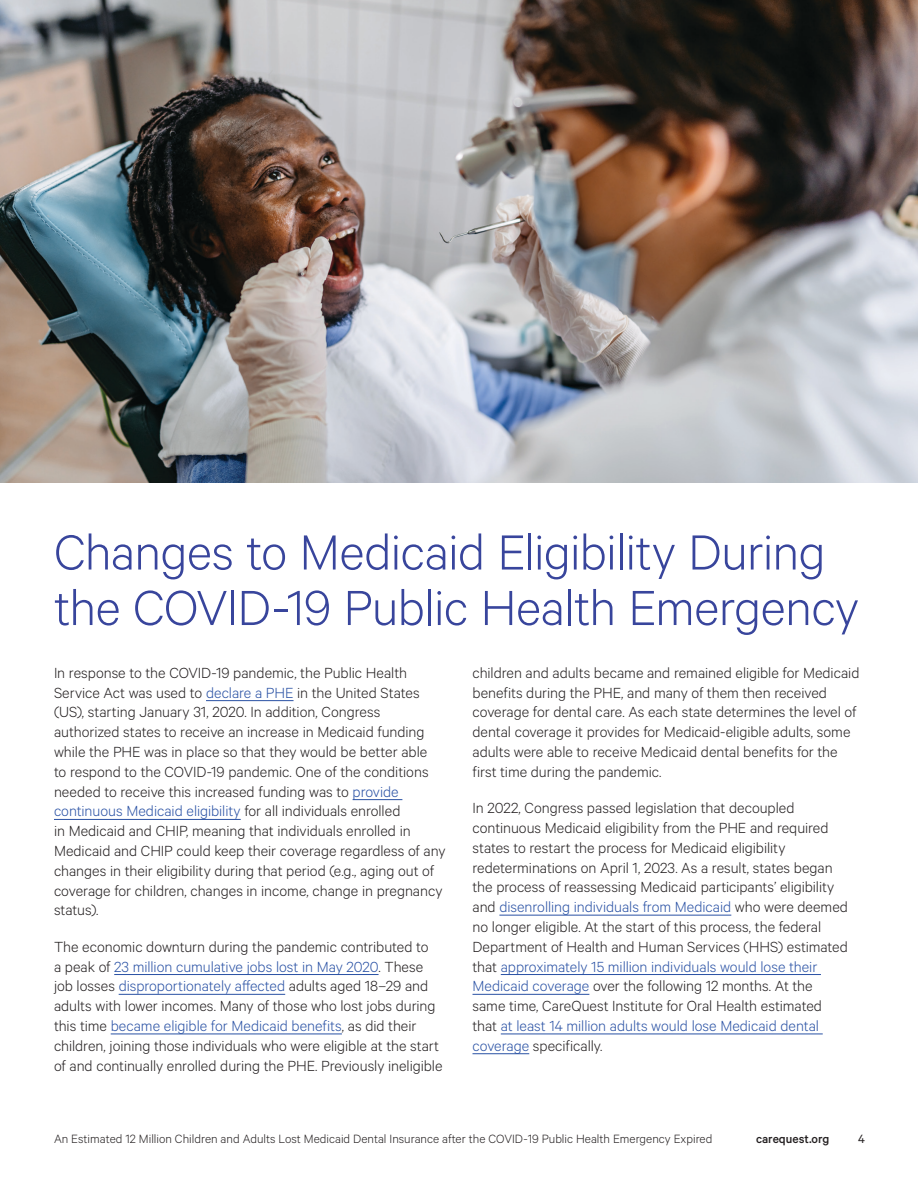
<style>
.page{position:relative;width:918px;height:1188px;background:#fff}
.page>*{position:absolute;margin:0;border:0;box-sizing:border-box;transform-origin:0 0}
.t1{font:300 55.5px/55.5px "Calibre";letter-spacing:-.015em;color:#38459c}
.t2{font:300 16.5px/19.8px "Calibre";color:#231f20}
.t3{font:300 13.5px "Calibre";color:#231f20}
.t4{font:500 13.5px "Calibre";color:#231f20}
.t5{font:13.5px "Calibre";color:#231f20}
.s1{color:#2951a4}
</style>
<div class="page">
<img style="left:0;top:0;width:918px;height:483px">
<hr style="left:206px;top:700px;width:88px;height:1px;background:#2951a4">
<hr style="left:353px;top:799px;width:49px;height:1px;background:#2951a4">
<hr style="left:54px;top:819px;width:187px;height:1px;background:#2951a4">
<hr style="left:114px;top:974px;width:265px;height:1px;background:#2951a4">
<hr style="left:119px;top:994px;width:166px;height:1px;background:#2951a4">
<hr style="left:111px;top:1034px;width:231px;height:1px;background:#2951a4">
<hr style="left:499px;top:915px;width:232px;height:1px;background:#2951a4">
<hr style="left:501px;top:974px;width:320px;height:1px;background:#2951a4">
<hr style="left:472px;top:994px;width:117px;height:1px;background:#2951a4">
<hr style="left:501px;top:1034px;width:322px;height:1px;background:#2951a4">
<hr style="left:472px;top:1053px;width:57px;height:1px;background:#2951a4">
<h1 class="t1" style="left:54px;top:522px;width:806px">Changes to Medicaid Eligibility During the COVID-19 Public Health Emergency</h1>
<p class="t2" style="left:54px;top:662px;width:393px">In response to the COVID-19 pandemic, the Public Health Service Act was used to <span class="s1">declare a PHE</span> in the United States (US), starting January 31, 2020. In addition, Congress authorized states to receive an increase in Medicaid funding while the PHE was in place so that they would be better able<br>to respond to the COVID-19 pandemic. One of the conditions needed to receive this increased funding was to <span class="s1">provide continuous Medicaid eligibility</span> for all individuals enrolled<br>in Medicaid and CHIP, meaning that individuals enrolled in Medicaid and CHIP could keep their coverage regardless of any changes in their eligibility during that period (e.g., aging out of coverage for children, changes in income, change in pregnancy status).</p>
<p class="t2" style="left:54px;top:936px;width:390px">The economic downturn during the pandemic contributed to<br>a peak of <span class="s1">23 million cumulative jobs lost in May 2020</span>. These job losses <span class="s1">disproportionately affected</span> adults aged 18–29 and adults with lower incomes. Many of those who lost jobs during this time <span class="s1">became eligible for Medicaid benefits</span>, as did their children, joining those individuals who were eligible at the start of and continually enrolled during the PHE. Previously ineligible</p>
<p class="t2" style="left:472px;top:662px;width:389px">children and adults became and remained eligible for Medicaid benefits during the PHE, and many of them then received coverage for dental care. As each state determines the level of dental coverage it provides for Medicaid-eligible adults, some adults were able to receive Medicaid dental benefits for the first time during the pandemic.</p>
<p class="t2" style="left:472px;top:797px;width:377px">In 2022, Congress passed legislation that decoupled continuous Medicaid eligibility from the PHE and required states to restart the process for Medicaid eligibility redeterminations on April 1, 2023. As a result, states began the process of reassessing Medicaid participants’ eligibility and <span class="s1">disenrolling individuals from Medicaid</span> who were deemed no longer eligible. At the start of this process, the federal Department of Health and Human Services (HHS) estimated that <span class="s1">approximately 15 million individuals would lose their Medicaid coverage</span> over the following 12 months. At the same time, CareQuest Institute for Oral Health estimated that <span class="s1">at least 14 million adults would lose Medicaid dental coverage</span> specifically.</p>
<p class="t3" style="left:54px;top:1131px;width:660px">An Estimated 12 Million Children and Adults Lost Medicaid Dental Insurance after the COVID-19 Public Health Emergency Expired</p>
<p class="t4" style="left:756px;top:1131px;width:75px">carequest.org</p>
<p class="t5" style="left:858px;top:1131px;width:8px">4</p>
</div>
